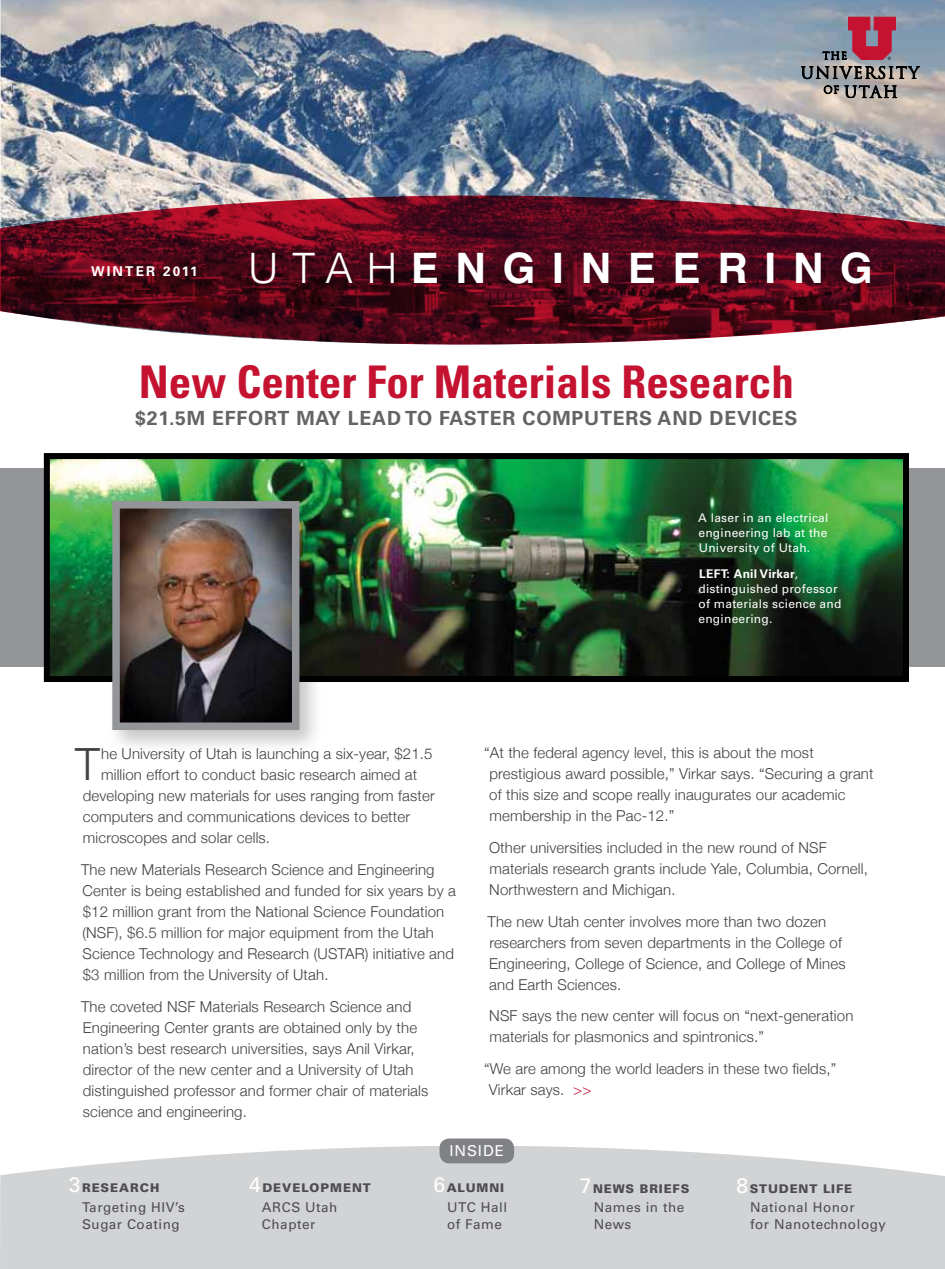
<style>
.page{position:relative;width:945px;height:1269px;background:#fff}
.page>*{position:absolute;margin:0;border:0;box-sizing:border-box;transform-origin:0 0}
.t1{font:700 condensed 45px "Univers LT Std";color:#c41230}
.t2{font:300 44.4px "Helvetica Neue";color:#414042}
.t3{font:700 42px "Helvetica";letter-spacing:.4em;color:#fff}
.t4{font:700 19.5px "Univers LT Std";letter-spacing:.04em;color:#636466}
.t5{font:300 15px/21px "Helvetica Neue";letter-spacing:.01em;color:#414042}
.t6{font:15px "Univers LT Std";letter-spacing:.06em;color:#fff}
.t7{font:13.5px/16.5px "Univers LT Std";letter-spacing:.04em;color:#4d4d4f}
.t8{font:700 13.5px "Univers LT Std";letter-spacing:.16em;color:#fff}
.t9{font:12px/15px "Univers LT Std";letter-spacing:.02em;color:#fff;text-align:justify}
.t10{font:900 12px "Univers LT Std";letter-spacing:.07em;color:#4d4d4f}
.s1{font-weight:300}
.s2{font-weight:700}
.s3{color:#c41230}
.s4{font-weight:400;font-size:21px;color:#fff}
</style>
<div class="page">
<div style="left:1px;top:468px;width:944px;height:199px;background:#939598"></div>
<img style="left:1px;top:0;width:944px;height:196px">
<svg style="left:0;top:196px;width:945px;height:149px;background:#692534"></svg>
<svg style="left:801px;top:66px;width:119px;height:13px;background:#73706e"></svg>
<svg style="left:824px;top:86px;width:15px;height:8px"></svg>
<svg style="left:845px;top:85px;width:52px;height:13px"></svg>
<svg style="left:823px;top:17px;width:73px;height:43px;background:#9e556c"></svg>
<svg style="left:0;top:1146px;width:945px;height:123px;background:#d4d6d7"></svg>
<div style="left:439px;top:1138px;width:75px;height:25px;background:#808285;border-radius:10px"></div>
<img style="left:51px;top:460px;width:851px;height:215px">
<div style="left:44px;top:453px;width:865px;height:229px;border:6px solid #000"></div>
<div style="left:107px;top:495px;width:217px;height:260px;background:#000;opacity:.23"></div>
<img style="left:121px;top:510px;width:169px;height:211px">
<div style="left:112px;top:501px;width:187px;height:229px;border:8px solid #939598"></div>
<p class="t8" style="left:91px;top:263px;width:108px">WINTER 2011</p>
<h3 class="t3" style="left:248px;top:235px;width:626px"><span class="s1">Utah</span>ENGINEERING</h3>
<h1 class="t1" style="left:139px;top:354px;width:656px">New Center For Materials Research</h1>
<h3 class="t4" style="left:135px;top:406px;width:356px">$21.5M EFFORT MAY LEAD TO FASTER</h3>
<h3 class="t4" style="left:523px;top:406px;width:92px">COMPUTER</h3>
<h3 class="t4" style="left:639px;top:406px;width:160px">S AND DEVICES</h3>
<p class="t9" style="left:698px;top:511px;width:132px">A laser in an electrical engineering lab at the University of Utah.</p>
<p class="t9" style="left:698px;top:566px;width:144px;text-align:left"><span class="s2">LEFT: ANIL VIRKAR</span>, distinguished professor of materials science and engineering.</p>
<h2 class="t2" style="left:75px;top:738px;width:26px">T</h2>
<p class="t5" style="left:101px;top:743px;width:333px">he University of Utah is launching a six-year, $21.5</p>
<p class="t5" style="left:101px;top:764px;width:318px">million effort to conduct basic research aimed at</p>
<p class="t5" style="left:83px;top:785px;width:354px">developing new materials for uses ranging from faster</p>
<p class="t5" style="left:83px;top:806px;width:329px">computers and communications devices to better</p>
<p class="t5" style="left:83px;top:827px;width:189px">microscopes and solar cells.</p>
<p class="t5" style="left:81px;top:859px;width:376px">The new Materials Research Science and Engineering Center is being established and funded for six years by a $12 million grant from the National Science Foundation (NSF), $6.5 million for major equipment from the Utah Science Technology and Research (USTAR) initiative and $3 million from the University of Utah.</p>
<p class="t5" style="left:81px;top:996px;width:349px">The coveted NSF Materials Research Science and Engineering Center grants are obtained only by the nation’s best research universities, says Anil Virkar, director of the new center and a University of Utah distinguished professor and former chair of materials science and engineering.</p>
<p class="t5" style="left:489px;top:742px;width:386px;text-indent:-5px">“At the federal agency level, this is about the most prestigious award possible,” Virkar says. “Securing a grant of this size and scope really inaugurates our academic membership in the Pac-12.”</p>
<p class="t5" style="left:489px;top:837px;width:380px">Other universities included in the new round of NSF materials research grants include Yale, Columbia, Cornell,<br>Northwestern and Michigan.</p>
<p class="t5" style="left:488px;top:910px;width:360px">The new Utah center involves more than two dozen researchers from seven departments in the College of Engineering, College of Science, and College of Mines and Earth Sciences.</p>
<p class="t5" style="left:489px;top:1005px;width:366px">NSF says the new center will focus on “next-generation materials for plasmonics and spintronics.”</p>
<p class="t5" style="left:489px;top:1058px;width:349px;text-indent:-5px">“We are among the world leaders in these two fields,”<br>Virkar says. <span class="s3">&gt;&gt;</span></p>
<p class="t10" style="left:69px;top:1181px;width:92px"><span class="s4">3</span>RESEARCH</p>
<p class="t7" style="left:82px;top:1199px;width:104px">Targeting HIV’s<br>Sugar Coating</p>
<p class="t10" style="left:249px;top:1180px;width:123px"><span class="s4">4</span>DEVELOPMENT</p>
<p class="t7" style="left:262px;top:1199px;width:77px">ARCS Utah<br>Chapter</p>
<p class="t6" style="left:449px;top:1142px;width:56px">Inside</p>
<p class="t10" style="left:433px;top:1180px;width:72px"><span class="s4">6</span>ALUMNI</p>
<p class="t7" style="left:447px;top:1199px;width:62px">UTC Hall of Fame</p>
<p class="t10" style="left:580px;top:1181px;width:111px"><span class="s4">7</span>NEWS BRIEFS</p>
<p class="t7" style="left:594px;top:1199px;width:92px">Names in the<br>N ews</p>
<p class="t10" style="left:737px;top:1181px;width:72px"><span class="s4">8</span>STUDENT</p>
<p class="t10" style="left:823px;top:1181px;width:31px">LIFE</p>
<p class="t7" style="left:750px;top:1199px;width:138px">National Honor<br>for Nanotechnology</p>
</div>
